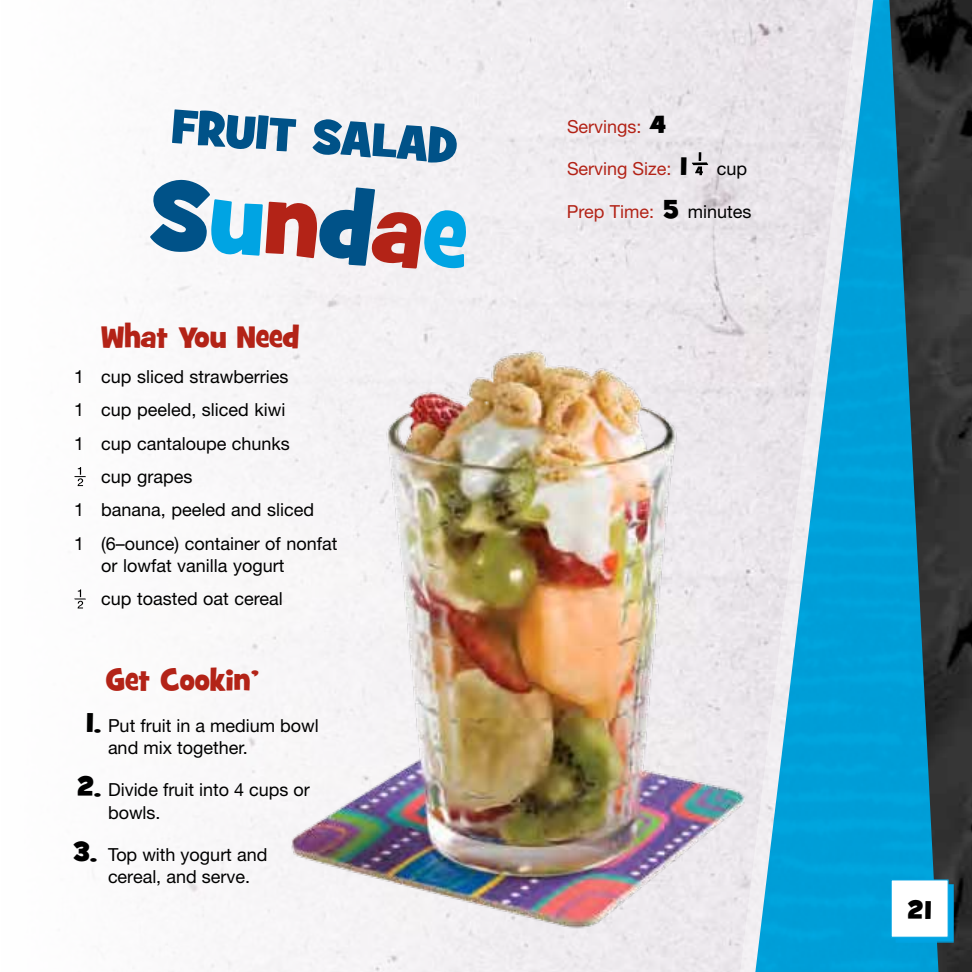
<style>
.page{position:relative;width:972px;height:972px;background:#fff}
.page>*{position:absolute;margin:0;border:0;box-sizing:border-box;transform-origin:0 0}
.t1{font:97.5px "Grilled Cheese BTN";color:#005288}
.t2{font:48px "Grilled Cheese BTN";color:#005288}
.t3{font:30px "Grilled Cheese BTN";color:#b32317}
.t4{font:25.5px "Grilled Cheese BTN";color:#000}
.t5{font:18px/22.5px "Helvetica Neue LT Std";color:#000}
.t6{font:18px "Helvetica Neue LT Std";color:#b32317}
.s1{color:#00a4e3}
.s2{color:#b32317}
.s3{font-family:"Grilled Cheese BTN";font-size:27px}
.s4{font-family:"Grilled Cheese BTN";font-size:25.2px;color:#000}
.s5{color:#000}
</style>
<div class="page">
<img style="left:77px;top:0;width:662px;height:972px">
<svg style="left:739px;top:0;width:16px;height:972px;background:#e8e4e8"></svg>
<img style="left:755px;top:0;width:134px;height:972px">
<img style="left:889px;top:0;width:83px;height:972px">
<img style="left:281px;top:335px;width:480px;height:602px">
<svg style="left:692px;top:152px;width:16px;height:23px"></svg>
<svg style="left:74px;top:467px;width:12px;height:19px"></svg>
<svg style="left:74px;top:589px;width:12px;height:19px"></svg>
<div style="left:896px;top:884px;width:58px;height:59px;background:#00a4e3"></div>
<div style="left:891px;top:880px;width:57px;height:58px;background:#fff"></div>
<svg style="left:428px;top:126px;width:30px;height:38px"></svg>
<h2 class="t2" style="left:174px;top:94px;width:197px;rotate:4deg">fru it sala</h2>
<h1 class="t1" style="left:154px;top:149px;width:329px;rotate:4deg">S<span class="s1">u</span><span class="s2">n</span>d<span class="s2">a</span><span class="s1">e</span></h1>
<h3 class="t3" style="left:101px;top:318px;width:200px">What You Need</h3>
<p class="t5" style="left:74px;top:365px;width:216px">1 cup sliced strawberries</p>
<p class="t5" style="left:74px;top:399px;width:213px">1 cup peeled, sliced kiwi</p>
<p class="t5" style="left:74px;top:432px;width:217px">1 cup cantaloupe chunks</p>
<p class="t5" style="left:101px;top:465px;width:93px">cup grapes</p>
<p class="t5" style="left:74px;top:498px;width:241px">1 banana, peeled and sliced</p>
<p class="t5" style="left:74px;top:532px;width:265px">1 (6–ounce) container of nonfat</p>
<p class="t5" style="left:101px;top:549px;width:185px;line-height:33.3px">or lowfat vanilla yogurt cup toasted oat cereal</p>
<h3 class="t3" style="left:106px;top:660px;width:155px">Get Cookin’</h3>
<p class="t5" style="left:108px;top:714px;width:212px;text-indent:-22px"><span class="s3">1.</span> Put fruit in a medium bowl and mix together.</p>
<p class="t5" style="left:108px;top:778px;width:203px;text-indent:-31px"><span class="s3">2.</span> Divide fruit into 4 cups or bowls.</p>
<p class="t5" style="left:108px;top:843px;width:161px;text-indent:-34px"><span class="s3">3.</span> Top with yogurt and cereal, and serve.</p>
<p class="t6" style="left:567px;top:116px;width:101px">Servings: <span class="s4">4</span></p>
<p class="t6" style="left:567px;top:158px;width:182px">Serving Size: <span class="s4">1</span> <span class="s5">cup</span></p>
<p class="t6" style="left:567px;top:200px;width:186px">Prep Time: <span class="s4">5</span> <span class="s5">minutes</span></p>
<h3 class="t4" style="left:908px;top:894px;width:25px">21</h3>
</div>
